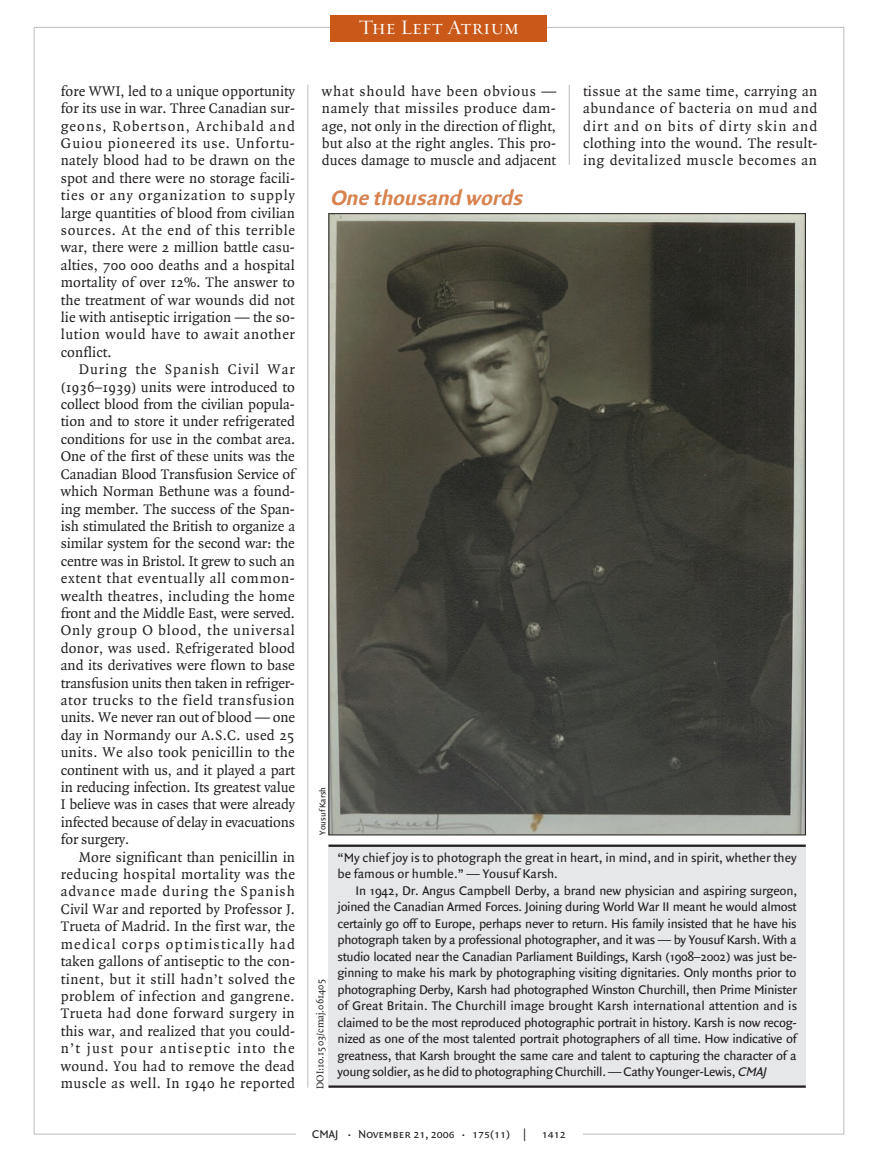
<style>
.page{position:relative;width:878px;height:1175px;background:#fff}
.page>*{position:absolute;margin:0;border:0;box-sizing:border-box;transform-origin:0 0}
.t1{font:italic 700 22.5px "Quadraat Sans";color:#d8824e}
.t2{font:21px "Requiem Display HTF Small Caps";letter-spacing:.005em;color:#fff}
.t3{font:15px/17.4px "Quadraat";letter-spacing:.015em;color:#231f20;text-align:justify}
.t4{font:13.5px/16.5px "Quadraat Sans";color:#231f20}
.t5{font:12px "Quadraat Sans Caps";color:#231f20}
.t6{font:10.5px "Quadraat";color:#231f20}
.t7{font:9px "Quadraat Sans";color:#231f20}
.s1{font-style:italic}
.s2{font-size:9px}
</style>
<div class="page">
<hr style="left:569px;top:85px;width:1px;height:80px;background:#bcbdc0">
<hr style="left:307px;top:85px;width:1px;height:1002px;background:#bcbdc0">
<div style="left:331px;top:15px;width:216px;height:26px;background:#ca5919"></div>
<img style="left:330px;top:215px;width:473px;height:618px">
<div style="left:328px;top:844px;width:477px;height:243px;background:#e6e7e9"></div>
<hr style="left:328px;top:844px;width:477px;height:3px;background:#231f20">
<hr style="left:328px;top:1085px;width:477px;height:2px;background:#231f20">
<h2 class="t2" style="left:359px;top:15px;width:162px">The Left Atrium</h2>
<p class="t3" style="left:61px;top:83px;width:236px">fore WWI, led to a unique opportunity for its use in war. Three Canadian sur&shy;geons, Robertson, Archibald and Guiou pioneered its use. Unfortu&shy;nately blood had to be drawn on the spot and there were no storage facili&shy;ties or any organization to supply large quantities of blood from civilian sources. At the end of this terrible war, there were 2 million battle casu&shy;alties, 700 000 deaths and a hospital mortality of over 12%. The answer to the treatment of war wounds did not lie with antiseptic irrigation — the so&shy;lution would have to await another conflict.</p>
<p class="t3" style="left:61px;top:361px;width:236px;text-indent:18px">During the Spanish Civil War (1936–1939) units were introduced to collect blood from the civilian popula&shy;tion and to store it under refrigerated conditions for use in the combat area.<br>One of the first of these units was the Canadian Blood Transfusion Service of which Norman Bethune was a found&shy;ing member. The success of the Span&shy;ish stimulated the British to organize a similar system for the second war: the centre was in Bristol. It grew to such an extent that eventually all common&shy;wealth theatres, including the home front and the Middle East, were served.<br>Only group O blood, the universal donor, was used. Refrigerated blood and its derivatives were flown to base transfusion units then taken in refriger&shy;ator trucks to the field transfusion units. We never ran out of blood — one day in Normandy our A.S.C. used 25 units. We also took penicillin to the continent with us, and it played a part in reducing infection. Its greatest value I believe was in cases that were already infected because of delay in evacuations for surgery.</p>
<p class="t3" style="left:61px;top:848px;width:236px;text-indent:18px">More significant than penicillin in reducing hospital mortality was the advance made during the Spanish Civil War and reported by Professor J.<br>Trueta of Madrid. In the first war, the medical corps optimistically had taken gallons of antiseptic to the con&shy;tinent, but it still hadn’t solved the problem of infection and gangrene.<br>Trueta had done forward surgery in this war, and realized that you could&shy;n’t just pour antiseptic into the wound. You had to remove the dead muscle as well. In 1940 he reported</p>
<p class="t3" style="left:322px;top:83px;width:236px">what should have been obvious — namely that missiles produce dam&shy;age, not only in the direction of flight, but also at the right angles. This pro&shy;duces damage to muscle and adjacent</p>
<p class="t3" style="left:583px;top:83px;width:236px">tissue at the same time, carrying an abundance of bacteria on mud and dirt and on bits of dirty skin and clothing into the wound. The result&shy;ing devitalized muscle becomes an</p>
<h1 class="t1" style="left:330px;top:185px;width:199px">One thousand words</h1>
<p class="t7" style="left:318px;top:834px;width:49px;rotate:-90deg">YousufKarsh</p>
<p class="t6" style="left:315px;top:1088px;width:111px;rotate:-90deg">DOI:10.1503/cmaj.061405</p>
<p class="t4" style="left:337px;top:849px;width:461px">“My chief joy is to photograph the great in heart, in mind, and in spirit, whether they be famous or humble.” — Yousuf Karsh.</p>
<p class="t4" style="left:337px;top:882px;width:461px;text-align:justify;text-indent:18px">In 1942, Dr. Angus Campbell Derby, a brand new physician and aspiring surgeon, joined the Canadian Armed Forces. Joining during World War II meant he would almost certainly go off to Europe, perhaps never to return. His family insisted that he have his photograph taken by a professional photographer, and it was — by Yousuf Karsh. With a studio located near the Canadian Parliament Buildings, Karsh (1908–2002) was just be&shy;ginning to make his mark by photographing visiting dignitaries. Only months prior to photographing Derby, Karsh had photographed Winston Churchill, then Prime Minister of Great Britain. The Churchill image brought Karsh international attention and is claimed to be the most reproduced photographic portrait in history. Karsh is now recog&shy;nized as one of the most talented portrait photographers of all time. How indicative of greatness, that Karsh brought the same care and talent to capturing the character of a young soldier, as he did to photographing Churchill. — Cathy Younger-Lewis, <span class="s1">CMAJ</span></p>
<p class="t5" style="left:312px;top:1127px;width:255px">CMAJ <span class="s2">•</span> November 21, 2006 <span class="s2">•</span> 175(11) | 1412</p>
</div>
